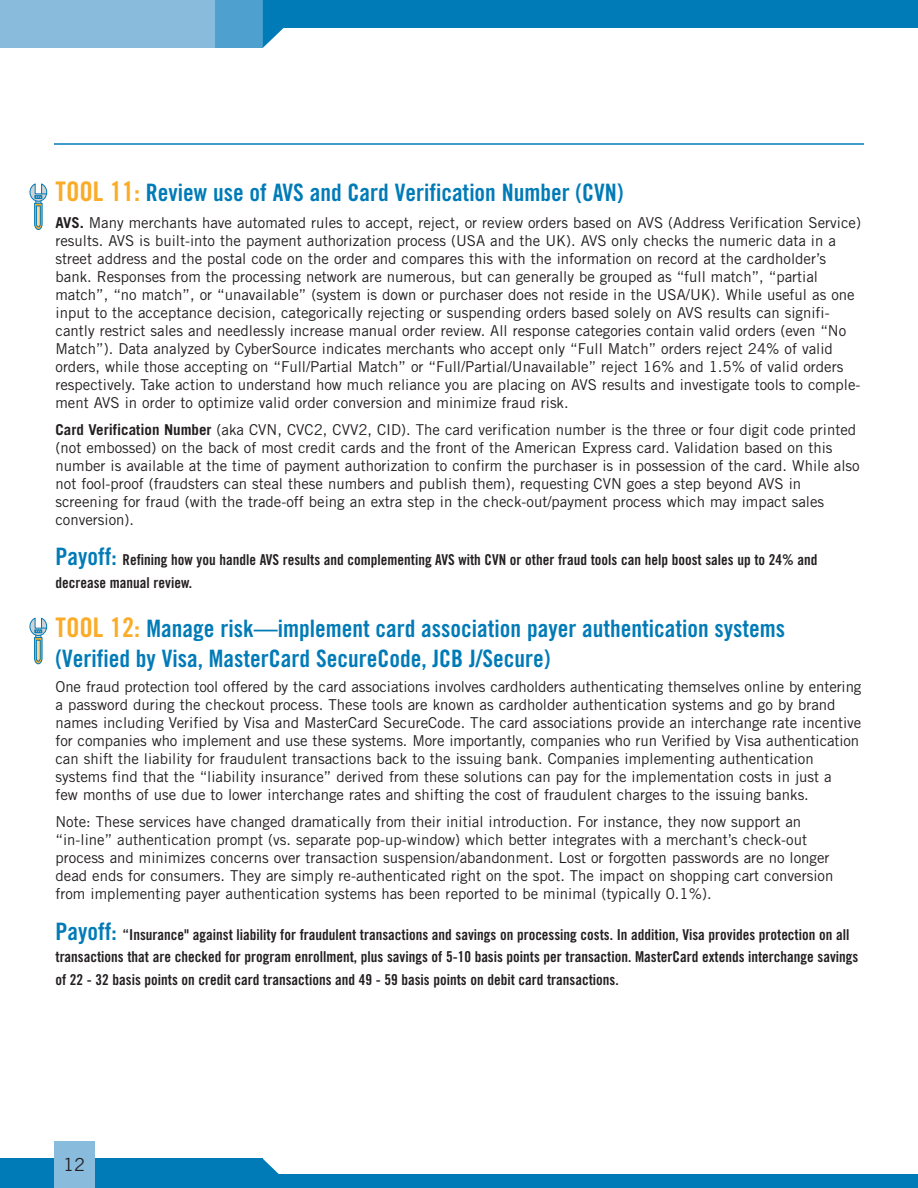
<style>
.page{position:relative;width:918px;height:1188px;background:#fff}
.page>*{position:absolute;margin:0;border:0;box-sizing:border-box;transform-origin:0 0}
.t1{font:24px/30.3px "Trade Gothic Bold Cond Twenty";color:#007bb7}
.t2{font:18px "Trade Gothic";color:#231f20}
.t3{font:15px/18px "Trade Gothic";color:#231f20}
.t4{font:15px/22.5px "Trade Gothic Bold Cond Twenty";color:#231f20}
.s1{font-size:27px;color:#faac29}
.s2{font-weight:700}
.s3{font-size:24px;color:#007bb7}
</style>
<div class="page">
<div style="left:0;top:0;width:263px;height:48px;background:#89bbdd"></div>
<div style="left:254px;top:0;width:664px;height:28px;background:#007bb7"></div>
<div style="left:216px;top:0;width:47px;height:48px;background:#4ea1cf"></div>
<svg style="left:263px;top:28px;width:21px;height:20px"></svg>
<div style="left:0;top:1158px;width:263px;height:30px;background:#007bb7"></div>
<div style="left:255px;top:1174px;width:663px;height:14px;background:#007bb7"></div>
<svg style="left:263px;top:1159px;width:16px;height:15px"></svg>
<div style="left:54px;top:1141px;width:40px;height:47px;background:#89bbdd"></div>
<hr style="left:54px;top:143px;width:810px;height:2px;background:#007bb7">
<svg style="left:30px;top:618px;width:17px;height:47px"></svg>
<svg style="left:30px;top:184px;width:17px;height:46px"></svg>
<h1 class="t1" style="left:56px;top:179px;width:570px"><span class="s1">TOOL 11:</span> Review use of AVS and Card Verification Number (CVN)</h1>
<p class="t3" style="left:56px;top:215px;width:807px"><span class="s2">AVS.</span> Many merchants have automated rules to accept, reject, or review orders based on AVS (Address Verification Service) results. AVS is built-into the payment authorization process (USA and the UK). AVS only checks the numeric data in a street address and the postal code on the order and compares this with the information on record at the cardholder’s bank. Responses from the processing network are numerous, but can generally be grouped as “full match”, “partial match”, “no match”, or “unavailable” (system is down or purchaser does not reside in the USA/UK). While useful as one input to the acceptance decision, categorically rejecting or suspending orders based solely on AVS results can signifi&shy;cantly restrict sales and needlessly increase manual order review. All response categories contain valid orders (even “No Match”). Data analyzed by CyberSource indicates merchants who accept only “Full Match” orders reject 24% of valid orders, while those accepting on “Full/Partial Match” or “Full/Partial/Unavailable” reject 16% and 1.5% of valid orders respectively. Take action to understand how much reliance you are placing on AVS results and investigate tools to comple&shy;ment AVS in order to optimize valid order conversion and minimize fraud risk.</p>
<p class="t3" style="left:56px;top:422px;width:806px"><span class="s2">Card Verification Number</span> (aka CVN, CVC2, CVV2, CID). The card verification number is the three or four digit code printed (not embossed) on the back of most credit cards and the front of the American Express card. Validation based on this number is available at the time of payment authorization to confirm the purchaser is in possession of the card. While also not fool-proof (fraudsters can steal these numbers and publish them), requesting CVN goes a step beyond AVS in screening for fraud (with the trade-off being an extra step in the check-out/payment process which may impact sales conversion).</p>
<p class="t4" style="left:56px;top:550px;width:763px"><span class="s3">Payoff:</span> Refining how you handle AVS results and complementing AVS with CVN or other fraud tools can help boost sales up to 24% and decrease manual review.</p>
<h1 class="t1" style="left:56px;top:615px;width:731px"><span class="s1">TOOL 12:</span> Manage risk—implement card association payer authentication systems (Verified by Visa, MasterCard SecureCode, JCB J/Secure)</h1>
<p class="t3" style="left:56px;top:679px;width:807px">One fraud protection tool offered by the card associations involves cardholders authenticating themselves online by entering a password during the checkout process. These tools are known as cardholder authentication systems and go by brand names including Verified by Visa and MasterCard SecureCode. The card associations provide an interchange rate incentive for companies who implement and use these systems. More importantly, companies who run Verified by Visa authentication can shift the liability for fraudulent transactions back to the issuing bank. Companies implementing authentication systems find that the “liability insurance” derived from these solutions can pay for the implementation costs in just a<br>few months of use due to lower interchange rates and shifting the cost of fraudulent charges to the issuing banks.</p>
<p class="t3" style="left:56px;top:814px;width:779px">Note: These services have changed dramatically from their initial introduction. For instance, they now support an “in-line” authentication prompt (vs. separate pop-up-window) which better integrates with a merchant’s check-out process and minimizes concerns over transaction suspension/abandonment. Lost or forgotten passwords are no longer dead ends for consumers. They are simply re-authenticated right on the spot. The impact on shopping cart conversion from implementing payer authentication systems has been reported to be minimal (typically 0.1%).</p>
<p class="t4" style="left:56px;top:924px;width:804px"><span class="s3">Payoff:</span> “Insurance" against liability for fraudulent transactions and savings on processing costs. In addition, Visa provides protection on all transactions that are checked for program enrollment, plus savings of 5-10 basis points per transaction. MasterCard extends interchange savings of 22 - 32 basis points on credit card transactions and 49 - 59 basis points on debit card transactions.</p>
<p class="t2" style="left:63px;top:1158px;width:23px">12</p>
</div>
